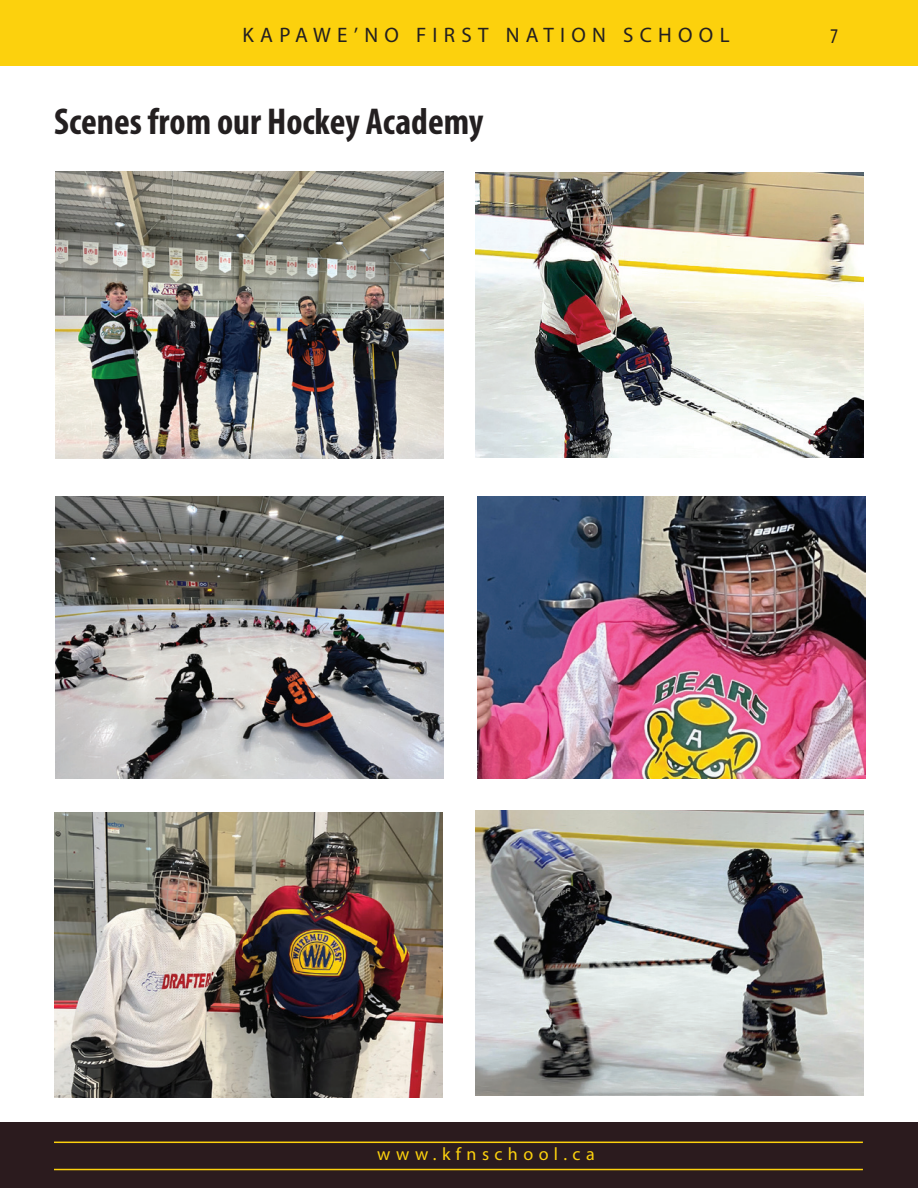
<style>
.page{position:relative;width:918px;height:1188px;background:#fff}
.page>*{position:absolute;margin:0;border:0;box-sizing:border-box;transform-origin:0 0}
.t1{font:700 condensed 37.5px "Myriad Pro";color:#231f20}
.t2{font:21px "Myriad Pro";letter-spacing:.3em;color:#231f20}
.t3{font:condensed 21px "Myriad Pro";color:#231f20}
.t4{font:18px "Myriad Pro";letter-spacing:.3em;color:#fcd10d}
</style>
<div class="page">
<div style="left:0;top:1122px;width:917px;height:65px;background:#2b1b1e"></div>
<div style="left:0;top:0;width:917px;height:65px;background:#fcd10d"></div>
<hr style="left:54px;top:1142px;width:809px;height:1px;background:#fcd10d">
<hr style="left:54px;top:1169px;width:809px;height:1px;background:#fcd10d">
<img style="left:56px;top:172px;width:388px;height:287px">
<img style="left:54px;top:812px;width:388px;height:286px">
<img style="left:476px;top:173px;width:388px;height:284px">
<img style="left:476px;top:810px;width:388px;height:285px">
<img style="left:56px;top:497px;width:388px;height:281px">
<img style="left:477px;top:497px;width:389px;height:281px">
<p class="t2" style="left:242px;top:22px;width:489px">KAPAWE’NO FIRST NATION SCHOOL</p>
<p class="t3" style="left:830px;top:23px;width:10px">7</p>
<h1 class="t1" style="left:54px;top:98px;width:431px">Scenes from our Hockey Academy</h1>
<p class="t4" style="left:377px;top:1142px;width:219px">www.kfnschool.ca</p>
</div>
